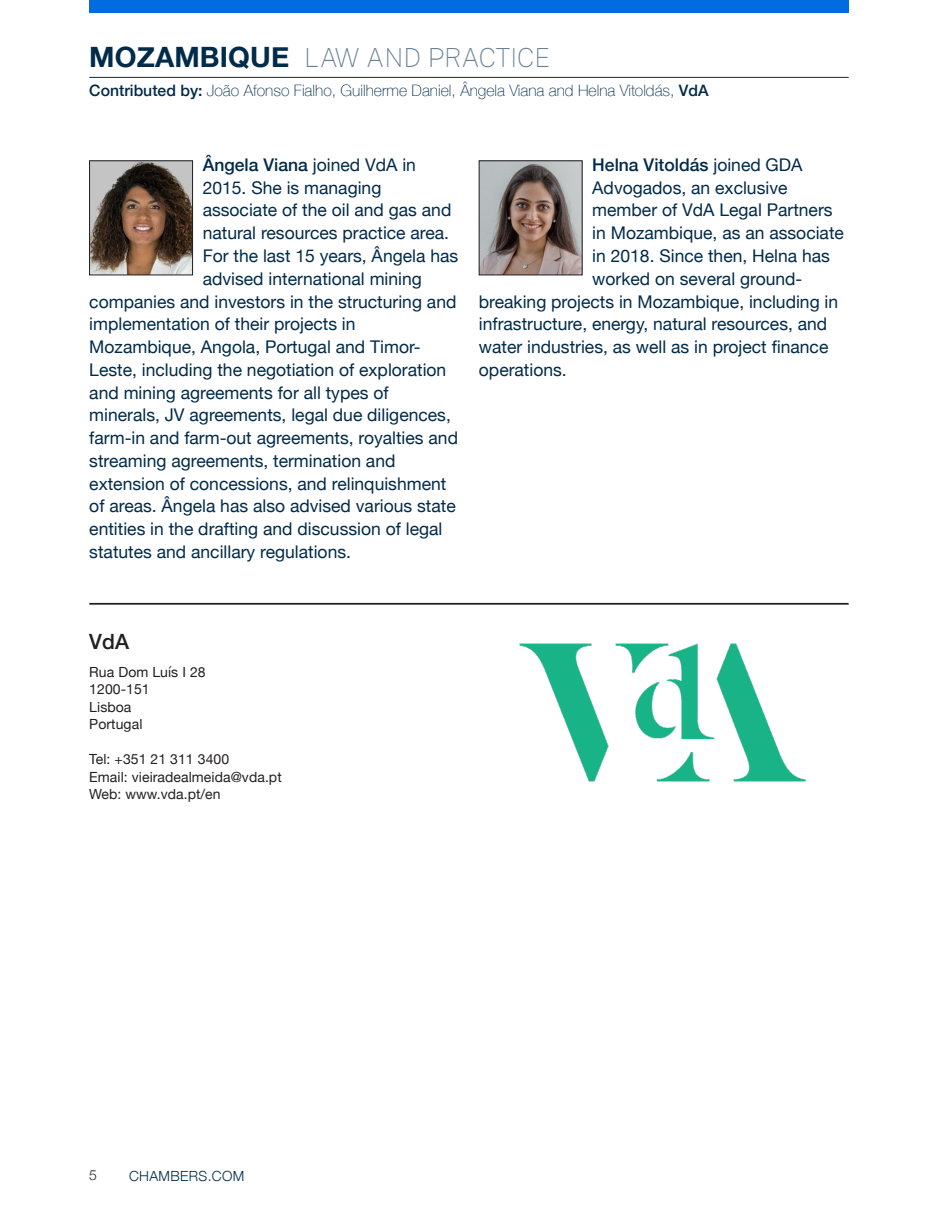
<style>
.page{position:relative;width:938px;height:1221px;background:#fff}
.page>*{position:absolute;margin:0;border:0;box-sizing:border-box;transform-origin:0 0}
.t1{font:100 26.25px "Public Sans";color:#668092}
.Business_card_head{font:500 21px "Helvetica Neue";color:#231f20}
.Author_paragraph{font:17.5px "Helvetica Neue";color:#002b49}
.Author_paragraph-2{font:500 17.5px "Helvetica Neue";color:#002b49}
.t2{font:100 15.75px "Helvetica Neue";color:#002b49}
.Business_card_body{font:14px "Helvetica Neue";letter-spacing:.005em;color:#231f20}
.t3{font:300 14px "Helvetica Neue";letter-spacing:.025em;color:#002b49}
.t4{font:300 14px "Helvetica Neue";color:#231f20}
.s1{font-family:"Helvetica Neue";font-weight:700;font-size:28px;color:#002b49}
.s2{font-weight:500}
.s3{font-weight:400}
</style>
<div class="page">
<hr style="left:89px;top:77px;width:759px;height:1px;background:#002b49">
<div style="left:89px;top:0;width:759px;height:13px;background:#006ce0"></div>
<img style="left:91px;top:162px;width:100px;height:111px">
<div style="left:89px;top:160px;width:104px;height:115px;border:1px solid #231f20"></div>
<img style="left:481px;top:162px;width:99px;height:111px">
<div style="left:479px;top:160px;width:103px;height:115px;border:1px solid #231f20"></div>
<img style="left:519px;top:643px;width:287px;height:139px">
<hr style="left:89px;top:603px;width:759px;height:1px;background:#231f20">
<h1 class="t1" style="left:89px;top:39px;width:444px"><span class="s1">MOZAMBIQUE</span> LAW AN D PRACTICE</h1>
<p class="t2" style="left:89px;top:79px;width:621px"><span class="s2">Contributed by:</span> João Afonso Fialho, Guilherme Daniel, Ângela Viana and Helna Vitoldás, <span class="s2">VdA</span></p>
<p class="Author_paragraph-2" style="left:203px;top:151px;width:215px">Ângela Viana <span class="s3">joined VdA in</span></p>
<p class="Author_paragraph" style="left:203px;top:175px;width:180px">2015. She is managing</p>
<p class="Author_paragraph" style="left:203px;top:197px;width:250px">associate of the oil and gas and</p>
<p class="Author_paragraph" style="left:203px;top:220px;width:248px">natural resources practice area.</p>
<p class="Author_paragraph" style="left:203px;top:243px;width:257px">For the last 15 years, Ângela has</p>
<p class="Author_paragraph" style="left:203px;top:266px;width:221px">advised international mining</p>
<p class="Author_paragraph" style="left:89px;top:288px;width:368px">companies and investors in the structuring and</p>
<p class="Author_paragraph" style="left:89px;top:311px;width:268px">implementation of their projects in</p>
<p class="Author_paragraph" style="left:89px;top:334px;width:333px">Mozambique, Angola, Portugal and Timor-</p>
<p class="Author_paragraph" style="left:89px;top:357px;width:358px">Leste, including the negotiation of exploration</p>
<p class="Author_paragraph" style="left:89px;top:379px;width:301px">and mining agreements for all types of</p>
<p class="Author_paragraph" style="left:89px;top:402px;width:363px">minerals, JV agreements, legal due diligences,</p>
<p class="Author_paragraph" style="left:89px;top:425px;width:370px">farm-in and farm-out agreements, royalties and</p>
<p class="Author_paragraph" style="left:89px;top:448px;width:308px">streaming agreements, termination and</p>
<p class="Author_paragraph" style="left:89px;top:470px;width:358px">extension of concessions, and relinquishment</p>
<p class="Author_paragraph" style="left:89px;top:493px;width:368px">of areas. Ângela has also advised various state</p>
<p class="Author_paragraph" style="left:89px;top:516px;width:354px">entities in the drafting and discussion of legal</p>
<p class="Author_paragraph" style="left:89px;top:539px;width:263px">statutes and ancillary regulations.</p>
<p class="Author_paragraph-2" style="left:592px;top:151px;width:212px">Helna Vitoldás <span class="s3">joined GDA</span></p>
<p class="Author_paragraph" style="left:592px;top:175px;width:197px">Advogados, an exclusive</p>
<p class="Author_paragraph" style="left:592px;top:197px;width:242px">member of VdA Legal Partners</p>
<p class="Author_paragraph" style="left:592px;top:220px;width:253px">in Mozambique, as an associate</p>
<p class="Author_paragraph" style="left:592px;top:243px;width:239px">in 2018. Since then, Helna has</p>
<p class="Author_paragraph" style="left:592px;top:266px;width:212px">worked on several ground-</p>
<p class="Author_paragraph" style="left:479px;top:288px;width:361px">breaking projects in Mozambique, including in</p>
<p class="Author_paragraph" style="left:479px;top:311px;width:350px">infrastructure, energy, natural resources, and</p>
<p class="Author_paragraph" style="left:479px;top:334px;width:351px">water industries, as well as in project finance</p>
<p class="Author_paragraph" style="left:479px;top:357px;width:89px">operations.</p>
<p class="Business_card_head" style="left:89px;top:624px;width:41px">VdA</p>
<p class="Business_card_body" style="left:89px;top:661px;width:118px">Rua Dom Luís I 28</p>
<p class="Business_card_body" style="left:89px;top:679px;width:62px">1200-151</p>
<p class="Business_card_body" style="left:89px;top:696px;width:44px">Lisboa</p>
<p class="Business_card_body" style="left:89px;top:714px;width:55px">Portugal</p>
<p class="Business_card_body" style="left:89px;top:749px;width:141px">Tel: +351 21 311 3400</p>
<p class="Business_card_body" style="left:89px;top:766px;width:194px">Email: vieiradealmeida@vda.pt</p>
<p class="Business_card_body" style="left:89px;top:784px;width:133px">Web: www.vda.pt/en</p>
<p class="t4" style="left:89px;top:1163px;width:9px">5</p>
<p class="t3" style="left:129px;top:1164px;width:117px">CHAMBERS.COM</p>
</div>
